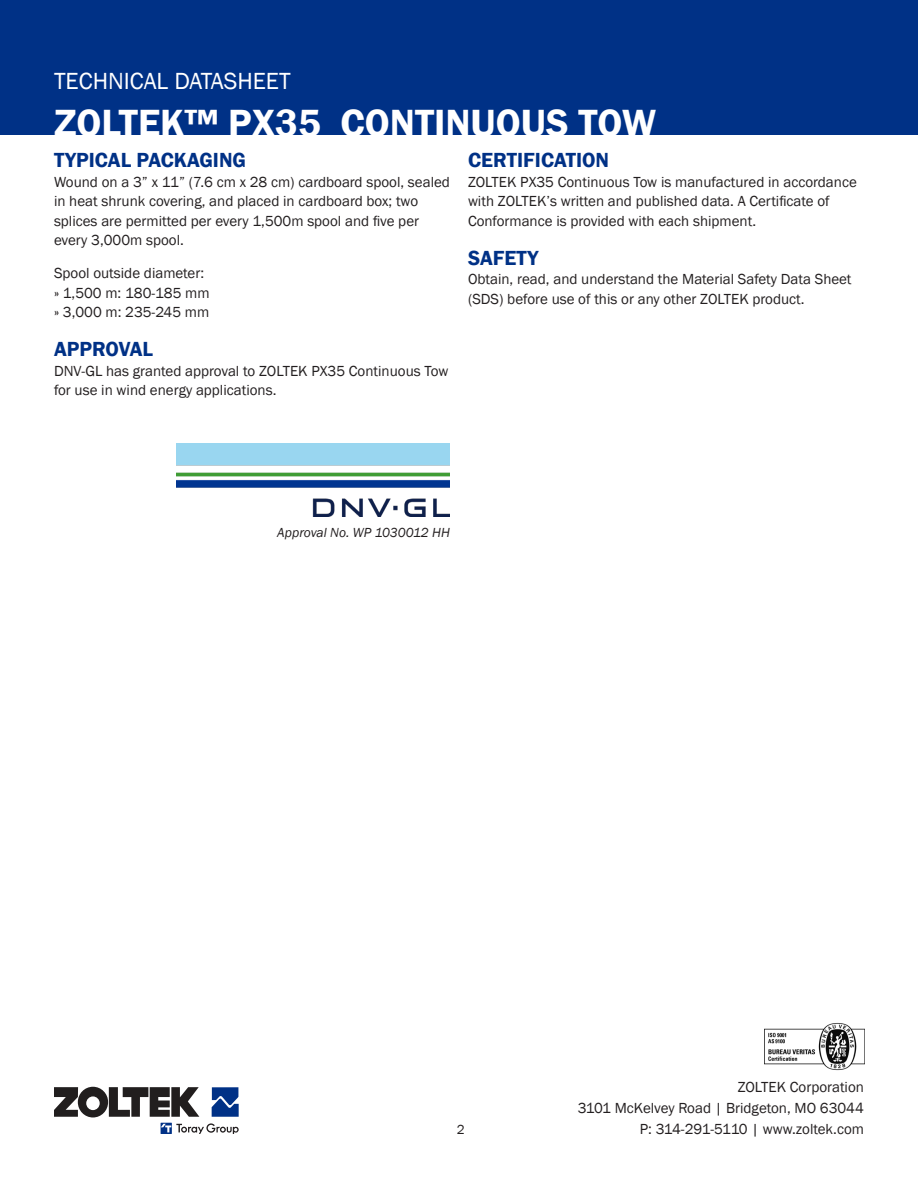
<style>
.page{position:relative;width:918px;height:1188px;background:#fff}
.page>*{position:absolute;margin:0;border:0;box-sizing:border-box;transform-origin:0 0}
.t1{font:600 39px "Franklin Gothic";color:#fff}
.t2{font:24px "Franklin Gothic";color:#fff}
.t3{font:600 21px "Franklin Gothic";color:#003186}
.t4{font:15px/19.5px "Franklin Gothic";color:#231f20}
.t5{font:italic 13.5px "Franklin Gothic";color:#231f20}
.t6{font:13.5px "Franklin Gothic";color:#231f20}
</style>
<div class="page">
<div style="left:0;top:0;width:918px;height:135px;background:#003186"></div>
<svg style="left:212px;top:1087px;width:27px;height:30px"></svg>
<svg style="left:54px;top:1087px;width:145px;height:30px"></svg>
<svg style="left:161px;top:1123px;width:78px;height:11px"></svg>
<img style="left:764px;top:1023px;width:101px;height:48px">
<img style="left:176px;top:443px;width:274px;height:73px">
<p class="t2" style="left:54px;top:66px;width:238px">TECHNICAL DATASHEET</p>
<p class="t1" style="left:54px;top:99px;width:604px">ZOLTEK™ PX35 CONTINUOUS TOW</p>
<p class="t3" style="left:54px;top:147px;width:194px">TYPICAL PACKAGING</p>
<p class="t4" style="left:54px;top:172px;width:398px">Wound on a 3” x 11” (7.6 cm x 28 cm) cardboard spool, sealed in heat shrunk covering, and placed in cardboard box; two splices are permitted per every 1,500m spool and five per every 3,000m spool.</p>
<p class="t4" style="left:54px;top:264px;width:152px">Spool outside diameter:</p>
<p class="t4" style="left:54px;top:283px;width:157px">» 1,500 m: 180-185 mm</p>
<p class="t4" style="left:54px;top:303px;width:157px">» 3,000 m: 235-245 mm</p>
<p class="t3" style="left:54px;top:336px;width:101px">APPROVAL</p>
<p class="t4" style="left:54px;top:361px;width:396px">DNV-GL has granted approval to ZOLTEK PX35 Continuous Tow for use in wind energy applications.</p>
<p class="t3" style="left:468px;top:147px;width:143px">CERTIFICATION</p>
<p class="t4" style="left:468px;top:172px;width:390px">ZOLTEK PX35 Continuous Tow is manufactured in accordance with ZOLTEK’s written and published data. A Certificate of<br>Conformance is provided with each shipment.</p>
<p class="t3" style="left:468px;top:245px;width:72px">SAFETY</p>
<p class="t4" style="left:468px;top:270px;width:385px">Obtain, read, and understand the Material Safety Data Sheet (SDS) before use of this or any other ZOLTEK product.</p>
<p class="t5" style="left:277px;top:524px;width:174px">Approval No. WP 1030012 HH</p>
<p class="t4" style="left:578px;top:1077px;width:288px;line-height:21px;text-align:right">ZOLTEK Corporation<br>3101 McKelvey Road | Bridgeton, MO 63044</p>
<p class="t6" style="left:457px;top:1121px;width:9px">2</p>
<p class="t4" style="left:640px;top:1120px;width:226px">P: 314-291-5110 | www.zoltek.com</p>
</div>
